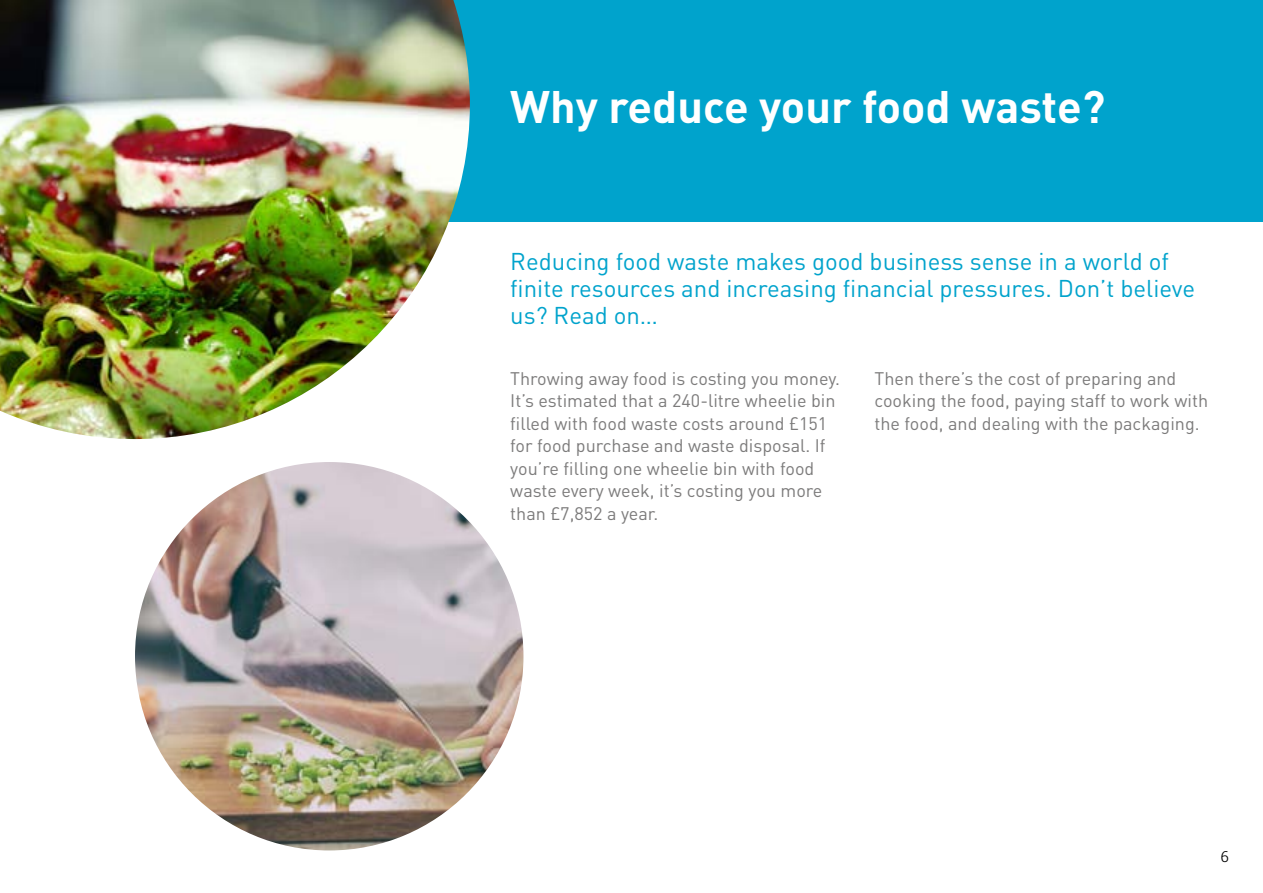
<style>
.page{position:relative;width:1263px;height:893px;background:#fff}
.page>*{position:absolute;margin:0;border:0;box-sizing:border-box;transform-origin:0 0}
.t1{font:700 45px "DIN";color:#fff}
.t2{font:24px/27px "DIN";color:#00a3cc}
.t3{font:18px/22.5px "DIN";color:#7c7b7b}
.t4{font:300 15px "FS Me";color:#000}
</style>
<div class="page">
<div style="left:0;top:0;width:1263px;height:221px;background:#00a3cc"></div>
<img style="left:0;top:0;width:470px;height:439px">
<img style="left:135px;top:462px;width:388px;height:388px;border-radius:194px">
<h1 class="t1" style="left:510px;top:78px;width:597px">Why reduce your food waste?</h1>
<h2 class="t2" style="left:510px;top:248px;width:686px">Reducing food waste makes good business sense in a world of finite resources and increasing financial pressures. Don’t believe us? Read on…</h2>
<p class="t3" style="left:510px;top:366px;width:331px">Throwing away food is costing you money.<br>It’s estimated that a 240-litre wheelie bin filled with food waste costs around £151 for food purchase and waste disposal. If you’re filling one wheelie bin with food waste every week, it’s costing you more than £7,852 a year.</p>
<p class="t3" style="left:874px;top:366px;width:335px">Then there’s the cost of preparing and cooking the food, paying staff to work with the food, and dealing with the packaging.</p>
<p class="t4" style="left:1220px;top:848px;width:10px">6</p>
</div>
